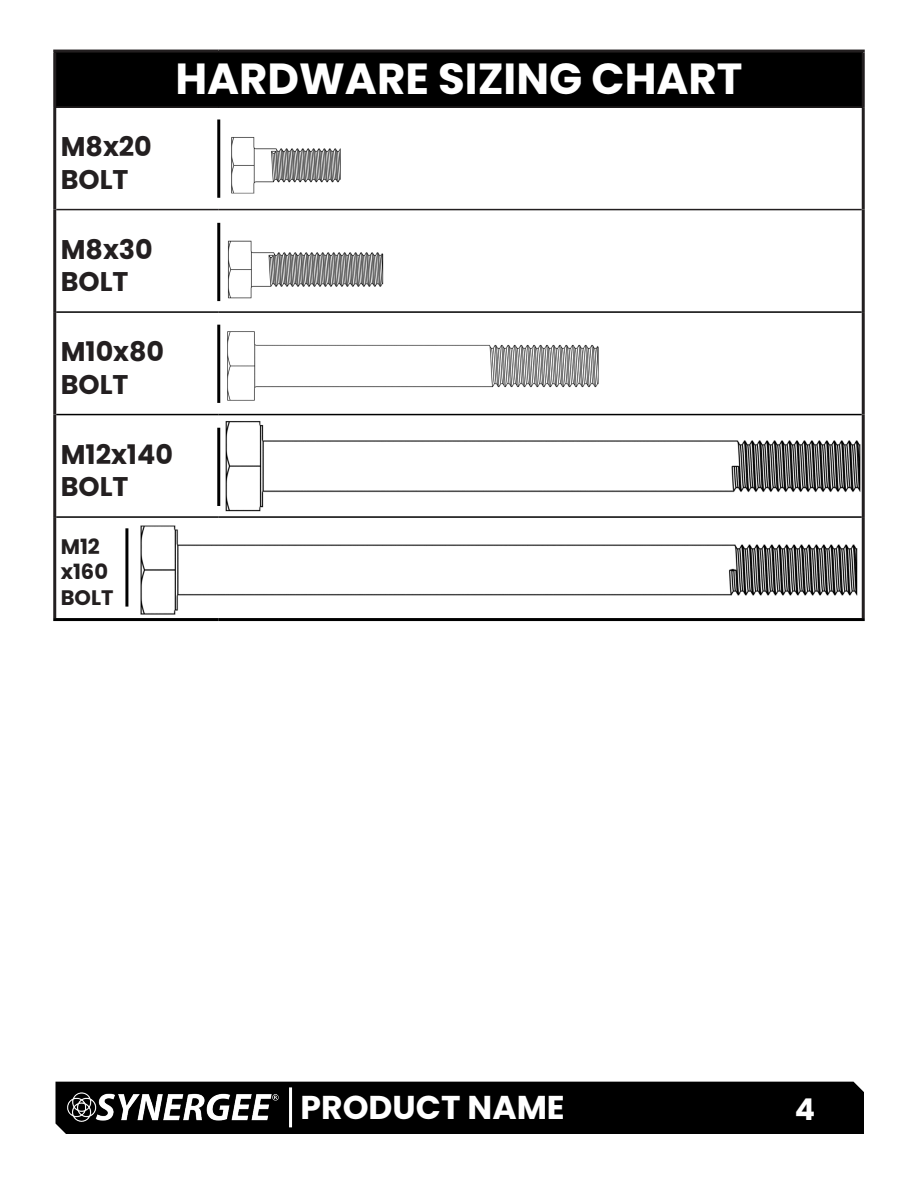
<style>
.page{position:relative;width:918px;height:1188px;background:#fff}
.page>*{position:absolute;margin:0;border:0;box-sizing:border-box;transform-origin:0 0}
.t1{font:700 43.5px "Poppins";color:#fff}
.t2{font:700 33px "Poppins";color:#fff}
.t3{font:700 30px "Poppins";color:#fff}
.t4{font:700 27px/32.4px "Poppins";color:#231f20}
.t5{font:700 21px "Poppins";color:#231f20}
</style>
<div class="page">
<div style="left:56px;top:1082px;width:808px;height:52px;background:#000"></div>
<img style="left:61px;top:1087px;width:219px;height:40px">
<hr style="left:289px;top:1087px;width:3px;height:40px;background:#fff">
<div style="left:55px;top:51px;width:808px;height:56px;background:#000"></div>
<hr style="left:53px;top:50px;width:166px;height:3px;background:#231f20">
<hr style="left:53px;top:53px;width:3px;height:54px;background:#231f20">
<hr style="left:219px;top:50px;width:646px;height:3px;background:#231f20">
<hr style="left:862px;top:53px;width:3px;height:54px;background:#231f20">
<hr style="left:53px;top:107px;width:3px;height:103px;background:#231f20">
<hr style="left:53px;top:210px;width:3px;height:102px;background:#231f20">
<hr style="left:53px;top:312px;width:3px;height:103px;background:#231f20">
<hr style="left:53px;top:415px;width:3px;height:102px;background:#231f20">
<hr style="left:53px;top:517px;width:3px;height:101px;background:#231f20">
<hr style="left:56px;top:106px;width:163px;height:2px;background:#231f20">
<hr style="left:219px;top:106px;width:643px;height:2px;background:#231f20">
<hr style="left:56px;top:209px;width:163px;height:1px;background:#231f20">
<hr style="left:219px;top:209px;width:643px;height:1px;background:#231f20">
<hr style="left:56px;top:311px;width:163px;height:2px;background:#000">
<hr style="left:219px;top:311px;width:643px;height:2px;background:#000">
<hr style="left:56px;top:414px;width:163px;height:1px;background:#000">
<hr style="left:219px;top:414px;width:643px;height:1px;background:#000">
<hr style="left:56px;top:516px;width:163px;height:2px;background:#000">
<hr style="left:219px;top:516px;width:643px;height:2px;background:#000">
<hr style="left:53px;top:618px;width:166px;height:3px;background:#000">
<hr style="left:219px;top:618px;width:646px;height:3px;background:#000">
<hr style="left:862px;top:107px;width:3px;height:103px;background:#231f20">
<hr style="left:862px;top:210px;width:3px;height:102px;background:#231f20">
<hr style="left:862px;top:312px;width:3px;height:103px;background:#231f20">
<hr style="left:862px;top:415px;width:3px;height:102px;background:#231f20">
<hr style="left:862px;top:517px;width:3px;height:101px;background:#231f20">
<img style="left:219px;top:119px;width:138px;height:90px">
<img style="left:219px;top:210px;width:196px;height:92px">
<img style="left:219px;top:324px;width:412px;height:90px">
<img style="left:219px;top:415px;width:643px;height:101px">
<hr style="left:217px;top:120px;width:3px;height:78px;background:#000">
<hr style="left:217px;top:223px;width:3px;height:78px;background:#000">
<hr style="left:217px;top:325px;width:3px;height:78px;background:#000">
<hr style="left:217px;top:428px;width:3px;height:78px;background:#000">
<img style="left:128px;top:525px;width:730px;height:90px">
<hr style="left:125px;top:528px;width:3px;height:79px;background:#000">
<p class="t4" style="left:61px;top:131px;width:93px">M8x20<br>BOLT</p>
<p class="t4" style="left:61px;top:233px;width:94px">M8x30</p>
<p class="t4" style="left:61px;top:266px;width:69px">BOLT</p>
<p class="t1" style="left:175px;top:54px;width:569px">HARDWARE SIZING CHART</p>
<p class="t4" style="left:61px;top:336px;width:105px">M10x80</p>
<p class="t4" style="left:61px;top:368px;width:69px">BOLT</p>
<p class="t4" style="left:61px;top:438px;width:114px">M12x140</p>
<p class="t4" style="left:61px;top:471px;width:69px">BOLT</p>
<p class="t5" style="left:61px;top:535px;width:41px">M12</p>
<p class="t5" style="left:61px;top:560px;width:49px">x160</p>
<p class="t5" style="left:61px;top:585px;width:54px">BOLT</p>
<p class="t2" style="left:301px;top:1089px;width:266px">PRODUCT NAME</p>
<p class="t3" style="left:795px;top:1092px;width:22px">4</p>
</div>
